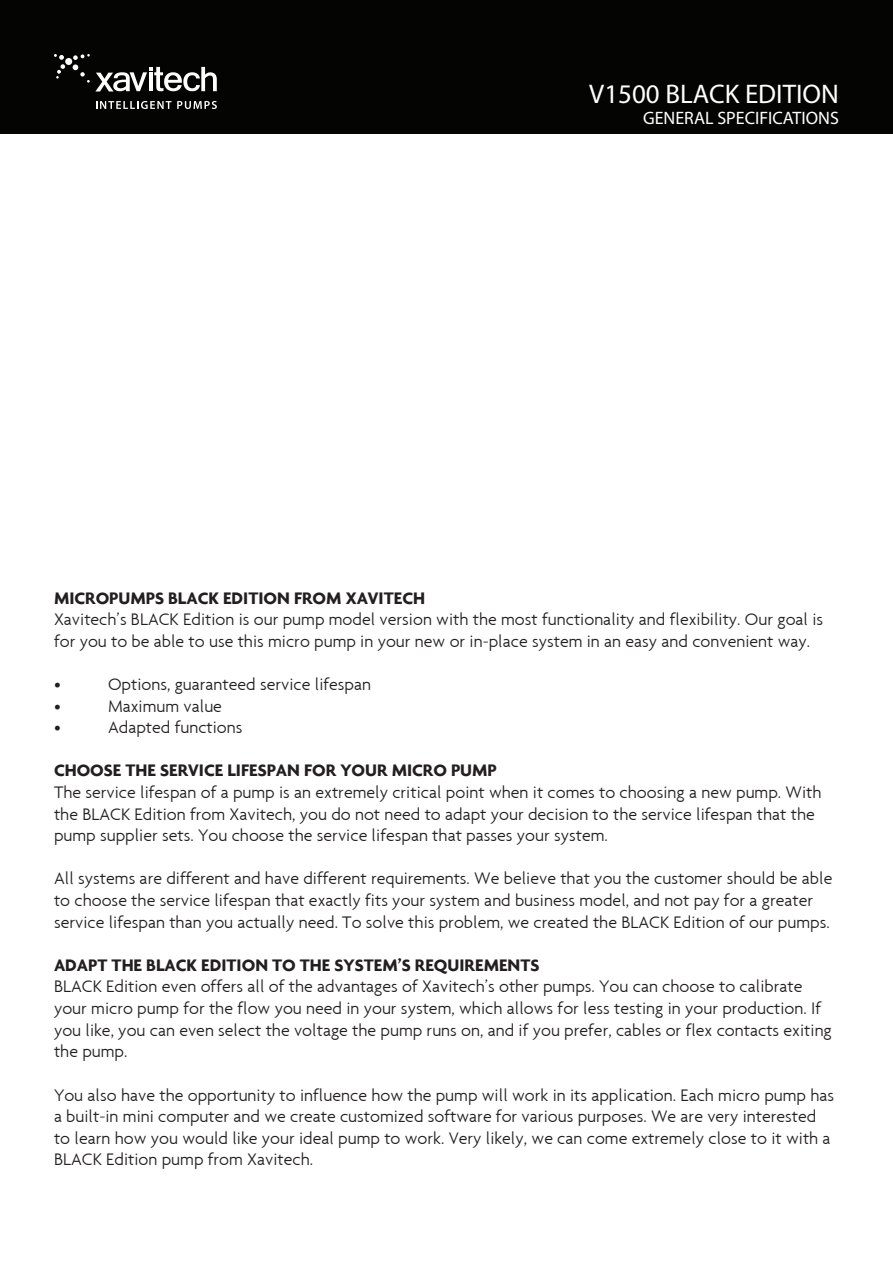
<style>
.page{position:relative;width:893px;height:1263px;background:#fff}
.page>*{position:absolute;margin:0;border:0;box-sizing:border-box;transform-origin:0 0}
.t1{font:27px "Myriad Pro";color:#fff}
.t2{font:300 18px/21.6px "Agenda";color:#231f20}
.t3{font:700 18px "Agenda";color:#231f20}
.t4{font:18px "Myriad Pro";color:#fff}
</style>
<div class="page">
<div style="left:0;top:0;width:893px;height:133px;background:#040503"></div>
<svg style="left:96px;top:101px;width:121px;height:8px"></svg>
<div style="left:65px;top:58px;width:7px;height:7px;background:#fff;border-radius:50%"></div>
<svg style="left:54px;top:54px;width:11px;height:25px"></svg>
<svg style="left:73px;top:54px;width:144px;height:37px"></svg>
<p class="t1" style="left:589px;top:77px;width:251px">V1500 BLACK EDITION</p>
<p class="t4" style="left:643px;top:107px;width:197px">GENERAL SPECIFICATIONS</p>
<p class="t3" style="left:54px;top:587px;width:372px">MICROPUMPS BLACK EDITION FROM XAVITECH</p>
<p class="t2" style="left:54px;top:608px;width:771px">Xavitech’s BLACK Edition is our pump model version with the most functionality and flexibility. Our goal is for you to be able to use this micro pump in your new or in-place system in an easy and convenient way.</p>
<p class="t2" style="left:54px;top:673px;width:8px">•</p>
<p class="t2" style="left:108px;top:673px;width:265px">Options, guaranteed service lifespan</p>
<p class="t2" style="left:54px;top:695px;width:8px">•</p>
<p class="t2" style="left:108px;top:695px;width:115px">Maximum value</p>
<p class="t2" style="left:54px;top:716px;width:8px">•</p>
<p class="t2" style="left:108px;top:716px;width:136px">Adapted functions</p>
<p class="t3" style="left:54px;top:760px;width:444px">CHOOSE THE SERVICE LIFESPAN FOR YOUR MICRO PUMP</p>
<p class="t2" style="left:54px;top:781px;width:769px">The service lifespan of a pump is an extremely critical point when it comes to choosing a new pump. With the BLACK Edition from Xavitech, you do not need to adapt your decision to the service lifespan that the pump supplier sets. You choose the service lifespan that passes your system.</p>
<p class="t2" style="left:54px;top:867px;width:780px">All systems are different and have different requirements. We believe that you the customer should be able to choose the service lifespan that exactly fits your system and business model, and not pay for a greater service lifespan than you actually need. To solve this problem, we created the BLACK Edition of our pumps.</p>
<p class="t3" style="left:54px;top:954px;width:487px">ADAPT THE BLACK EDITION TO THE SYSTEM’S REQUIREMENTS</p>
<p class="t2" style="left:54px;top:975px;width:779px">BLACK Edition even offers all of the advantages of Xavitech’s other pumps. You can choose to calibrate your micro pump for the flow you need in your system, which allows for less testing in your production. If you like, you can even select the voltage the pump runs on, and if you prefer, cables or flex contacts exiting the pump.</p>
<p class="t2" style="left:54px;top:1083px;width:782px">You also have the opportunity to influence how the pump will work in its application. Each micro pump has a built-in mini computer and we create customized software for various purposes. We are very interested to learn how you would like your ideal pump to work. Very likely, we can come extremely close to it with a BLACK Edition pump from Xavitech.</p>
</div>
